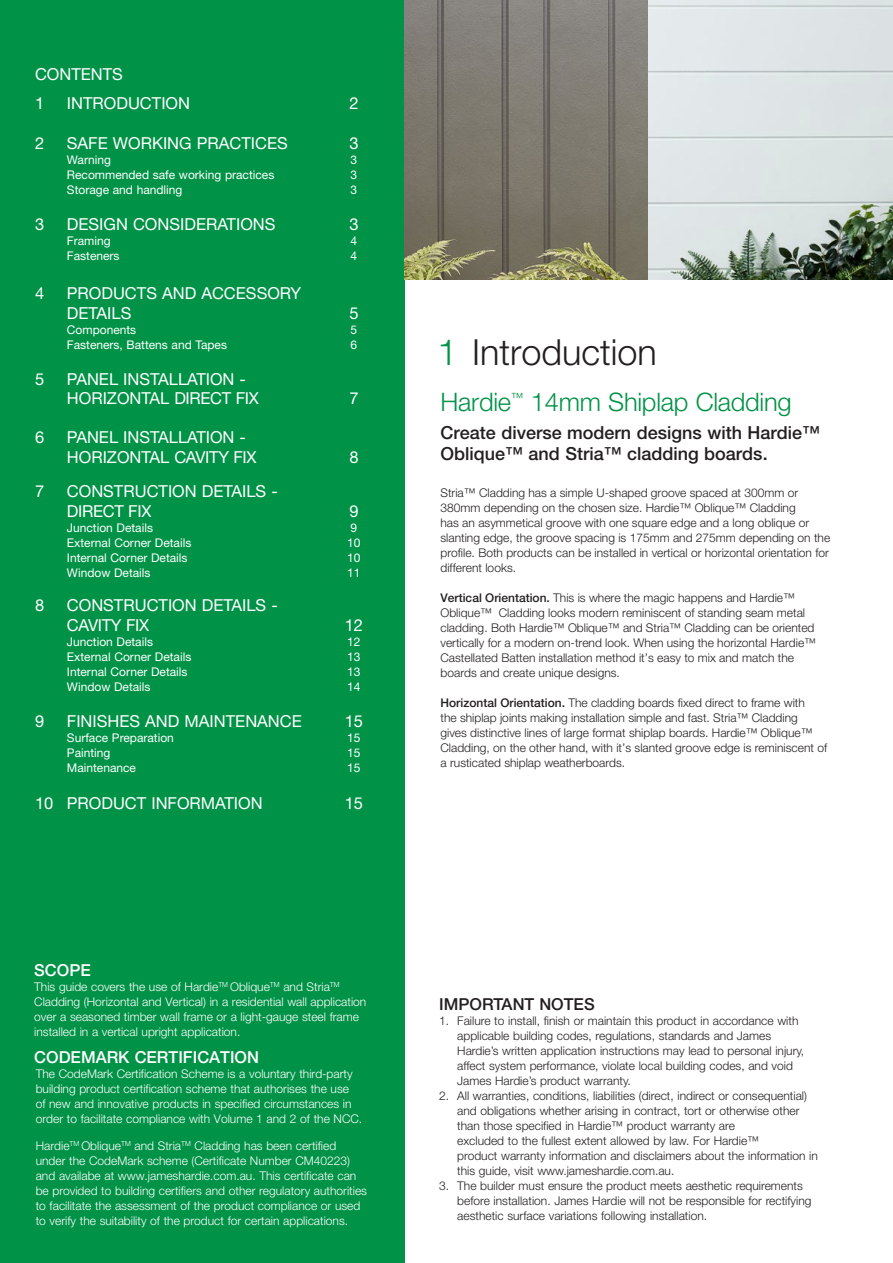
<style>
.page{position:relative;width:893px;height:1263px;background:#fff}
.page>*{position:absolute;margin:0;border:0;box-sizing:border-box;transform-origin:0 0}
.t1{font:300 36px "Helvetica Neue LT Std";color:#231f20}
.t2{font:300 25.5px "Helvetica Neue LT Std";letter-spacing:-.01em;color:#009246}
.t3{font:500 18px/21.6px "Helvetica Neue LT Std";color:#231f20}
.Contents{font:16.5px/19.5px "Helvetica Neue";color:#fff}
.t4{font:500 16.5px "Helvetica Neue LT Std";color:#fff}
.Contents-2{font:16.5px "Helvetica Neue";letter-spacing:-.02em;color:#fff}
.Bullet_Point_Copy{font:500 16.5px "Helvetica Neue LT Std";color:#231f20}
.Bullet_Point_Copy-2{font:300 12px/15px "Helvetica Neue LT Std";color:#231f20}
.Bullet_Point_Copy-3{font:300 12px/15px "Helvetica Neue LT Std";color:#fff}
.Contents_Body_Copy{font:12px "Helvetica Neue";color:#fff}
.s1{color:#009246}
.s2{font-weight:500}
</style>
<div class="page">
<div style="left:0;top:0;width:404px;height:1263px;background:#009246"></div>
<img style="left:404px;top:0;width:489px;height:280px">
<p class="Contents" style="left:35px;top:64px;width:89px">CONTENTS</p>
<p class="Contents" style="left:35px;top:93px;width:11px">1</p>
<p class="Contents" style="left:67px;top:93px;width:125px">INTRODUCTION</p>
<p class="Contents" style="left:349px;top:93px;width:11px">2</p>
<p class="Contents" style="left:35px;top:133px;width:11px">2</p>
<p class="Contents" style="left:67px;top:133px;width:222px">SAFE WORKING PRACTICES</p>
<p class="Contents" style="left:349px;top:133px;width:11px">3</p>
<p class="Contents_Body_Copy" style="left:67px;top:153px;width:46px">Warning</p>
<p class="Contents_Body_Copy" style="left:351px;top:153px;width:8px">3</p>
<p class="Contents_Body_Copy" style="left:67px;top:168px;width:209px">Recommended safe working practices</p>
<p class="Contents_Body_Copy" style="left:351px;top:168px;width:8px">3</p>
<p class="Contents_Body_Copy" style="left:67px;top:183px;width:117px">Storage and handling</p>
<p class="Contents_Body_Copy" style="left:351px;top:183px;width:8px">3</p>
<p class="Contents" style="left:35px;top:214px;width:11px">3</p>
<p class="Contents" style="left:67px;top:214px;width:210px">DESIGN CONSIDERATIONS</p>
<p class="Contents" style="left:349px;top:214px;width:11px">3</p>
<p class="Contents_Body_Copy" style="left:67px;top:234px;width:45px">Framing</p>
<p class="Contents_Body_Copy" style="left:351px;top:234px;width:8px">4</p>
<p class="Contents_Body_Copy" style="left:67px;top:249px;width:54px">Fasteners</p>
<p class="Contents_Body_Copy" style="left:351px;top:249px;width:8px">4</p>
<p class="Contents" style="left:35px;top:283px;width:11px">4</p>
<p class="Contents" style="left:67px;top:283px;width:236px">PRODUCTS AND ACCESSORY<br>DETAILS</p>
<p class="Contents" style="left:349px;top:303px;width:11px">5</p>
<p class="Contents_Body_Copy" style="left:67px;top:322px;width:71px">Components</p>
<p class="Contents_Body_Copy" style="left:351px;top:322px;width:8px">5</p>
<p class="Contents_Body_Copy" style="left:67px;top:337px;width:162px">Fasteners, Battens and Tapes</p>
<p class="Contents_Body_Copy" style="left:351px;top:337px;width:8px">6</p>
<p class="Contents" style="left:35px;top:369px;width:11px">5</p>
<p class="Contents" style="left:67px;top:369px;width:181px">PANEL INSTALLATION -</p>
<p class="Contents" style="left:67px;top:388px;width:193px">HORIZONTAL DIRECT FIX</p>
<p class="Contents" style="left:349px;top:388px;width:11px">7</p>
<p class="Contents" style="left:35px;top:427px;width:11px">6</p>
<p class="Contents" style="left:67px;top:427px;width:181px">PANEL INSTALLATION -</p>
<p class="Contents" style="left:67px;top:447px;width:191px">HORIZONTAL CAVITY FIX</p>
<p class="Contents" style="left:349px;top:447px;width:11px">8</p>
<p class="Contents" style="left:35px;top:481px;width:11px">7</p>
<p class="Contents" style="left:67px;top:481px;width:212px">CONSTRUCTION DETAILS -</p>
<p class="Contents-2" style="left:67px;top:501px;width:86px">DIRECT FIX</p>
<p class="Contents" style="left:349px;top:501px;width:11px">9</p>
<p class="Contents_Body_Copy" style="left:67px;top:520px;width:88px">Junction Details</p>
<p class="Contents_Body_Copy" style="left:351px;top:520px;width:8px">9</p>
<p class="Contents_Body_Copy" style="left:67px;top:535px;width:126px">External Corner Details</p>
<p class="Contents_Body_Copy" style="left:347px;top:535px;width:15px">10</p>
<p class="Contents_Body_Copy" style="left:67px;top:550px;width:122px">Internal Corner Details</p>
<p class="Contents_Body_Copy" style="left:347px;top:550px;width:15px">10</p>
<p class="Contents_Body_Copy" style="left:67px;top:565px;width:85px">Window Details</p>
<p class="Contents_Body_Copy" style="left:347px;top:565px;width:15px">11</p>
<p class="Contents" style="left:35px;top:595px;width:11px">8</p>
<p class="Contents" style="left:67px;top:595px;width:212px">CONSTRUCTION DETAILS -</p>
<p class="Contents-2" style="left:67px;top:615px;width:84px">CAVITY FIX</p>
<p class="Contents" style="left:345px;top:615px;width:20px">12</p>
<p class="Contents_Body_Copy" style="left:67px;top:634px;width:88px">Junction Details</p>
<p class="Contents_Body_Copy" style="left:347px;top:634px;width:15px">12</p>
<p class="Contents_Body_Copy" style="left:67px;top:649px;width:126px">External Corner Details</p>
<p class="Contents_Body_Copy" style="left:347px;top:649px;width:15px">13</p>
<p class="Contents_Body_Copy" style="left:67px;top:664px;width:122px">Internal Corner Details</p>
<p class="Contents_Body_Copy" style="left:347px;top:664px;width:15px">13</p>
<p class="Contents_Body_Copy" style="left:67px;top:679px;width:85px">Window Details</p>
<p class="Contents_Body_Copy" style="left:347px;top:679px;width:15px">14</p>
<p class="Contents" style="left:35px;top:711px;width:11px">9</p>
<p class="Contents" style="left:67px;top:711px;width:236px">FINISHES AND MAINTENANCE</p>
<p class="Contents" style="left:345px;top:711px;width:20px">15</p>
<p class="Contents_Body_Copy" style="left:67px;top:730px;width:109px">Surface Preparation</p>
<p class="Contents_Body_Copy" style="left:347px;top:730px;width:15px">15</p>
<p class="Contents_Body_Copy" style="left:67px;top:745px;width:45px">Painting</p>
<p class="Contents_Body_Copy" style="left:347px;top:745px;width:15px">15</p>
<p class="Contents_Body_Copy" style="left:67px;top:760px;width:71px">Maintenance</p>
<p class="Contents_Body_Copy" style="left:347px;top:760px;width:15px">15</p>
<p class="Contents" style="left:35px;top:793px;width:229px">10 PRODUCT INFORMATION</p>
<p class="Contents" style="left:345px;top:793px;width:20px">15</p>
<p class="t4" style="left:34px;top:960px;width:58px">SCOPE</p>
<p class="Bullet_Point_Copy-3" style="left:34px;top:978px;width:334px">This guide covers the use of Hardie<sup>TM</sup> Oblique<sup>TM</sup> and Stria<sup>TM </sup>Cladding (Horizontal and Vertical) in a residential wall application over a seasoned timber wall frame or a light-gauge steel frame installed in a vertical upright application.</p>
<p class="t4" style="left:34px;top:1047px;width:226px">CODEMARK CERTIFICATION</p>
<p class="Bullet_Point_Copy-3" style="left:36px;top:1065px;width:328px">The CodeMark Certification Scheme is a voluntary third-party building product certification scheme that authorises the use<br>of new and innovative products in specified circumstances in order to facilitate compliance with Volume 1 and 2 of the NCC.</p>
<p class="Bullet_Point_Copy-3" style="left:36px;top:1137px;width:333px">Hardie<sup>TM</sup> Oblique<sup>TM</sup> and Stria<sup>TM</sup> Cladding has been certified under the CodeMark scheme (Certificate Number CM40223) and availabe at www.jameshardie.com.au. This certificate can be provided to building certifiers and other regulatory authorities to facilitate the assessment of the product compliance or used to verify the suitability of the product for certain applications.</p>
<p class="t1" style="left:438px;top:330px;width:221px"><span class="s1">1</span> Introduction</p>
<p class="t2" style="left:441px;top:387px;width:353px">Hardie<sup>™</sup> 14mm Shiplap Cladding</p>
<p class="t3" style="left:441px;top:421px;width:381px">Create diverse modern designs with Hardie™<br>Oblique™ and Stria™ cladding boards.</p>
<p class="Bullet_Point_Copy-2" style="left:441px;top:485px;width:391px">Stria™ Cladding has a simple U-shaped groove spaced at 300mm or 380mm depending on the chosen size. Hardie™ Oblique™ Cladding<br>has an asymmetical groove with one square edge and a long oblique or slanting edge, the groove spacing is 175mm and 275mm depending on the profile. Both products can be installed in vertical or horizontal orientation for different looks.</p>
<p class="Bullet_Point_Copy-2" style="left:441px;top:590px;width:377px"><span class="s2">Vertical Orientation.</span> This is where the magic happens and Hardie™ Oblique™ Cladding looks modern reminiscent of standing seam metal cladding. Both Hardie™ Oblique™ and Stria™ Cladding can be oriented vertically for a modern on-trend look. When using the horizontal Hardie™ Castellated Batten installation method it’s easy to mix and match the boards and create unique designs.</p>
<p class="Bullet_Point_Copy-2" style="left:441px;top:695px;width:388px"><span class="s2">Horizontal Orientation.</span> The cladding boards fixed direct to frame with<br>the shiplap joints making installation simple and fast. Stria™ Cladding gives distinctive lines of large format shiplap boards. Hardie™ Oblique™ Cladding, on the other hand, with it’s slanted groove edge is reminiscent of a rusticated shiplap weatherboards.</p>
<p class="Bullet_Point_Copy" style="left:439px;top:994px;width:157px">IMPORTANT NOTES</p>
<p class="Bullet_Point_Copy-2" style="left:457px;top:1013px;width:348px;text-indent:-18px">1. Failure to install, finish or maintain this product in accordance with applicable building codes, regulations, standards and James Hardie’s written application instructions may lead to personal injury, affect system performance, violate local building codes, and void James Hardie’s product warranty.</p>
<p class="Bullet_Point_Copy-2" style="left:457px;top:1088px;width:362px;text-indent:-18px">2. All warranties, conditions, liabilities (direct, indirect or consequential) and obligations whether arising in contract, tort or otherwise other than those specified in Hardie™ product warranty are<br>excluded to the fullest extent allowed by law. For Hardie™<br>product warranty information and disclaimers about the information in this guide, visit www.jameshardie.com.au.</p>
<p class="Bullet_Point_Copy-2" style="left:457px;top:1178px;width:356px;text-indent:-18px">3. The builder must ensure the product meets aesthetic requirements before installation. James Hardie will not be responsible for rectifying aesthetic surface variations following installation.</p>
</div>
